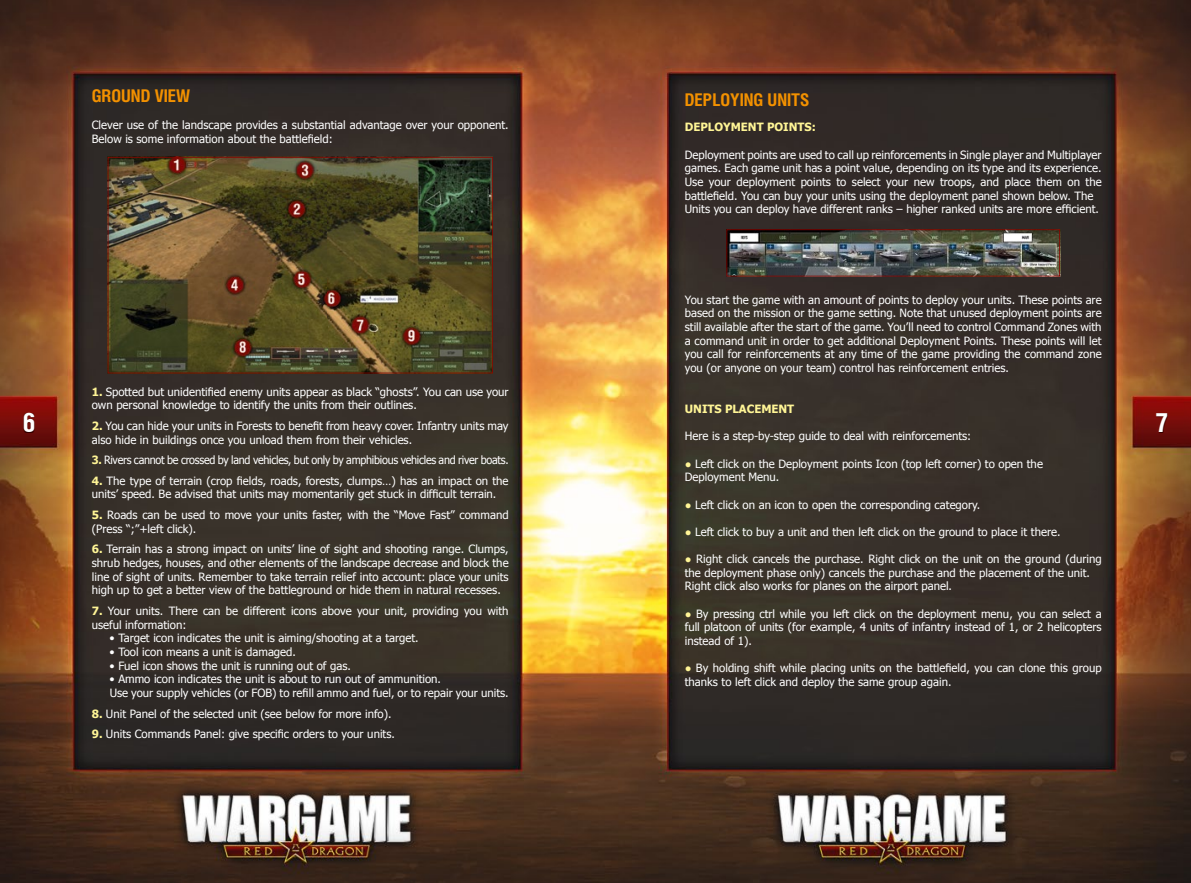
<style>
.page{position:relative;width:1191px;height:883px;background:#fff}
.page>*{position:absolute;margin:0;border:0;box-sizing:border-box;transform-origin:0 0}
.t1{font:700 28px "Helios Cond";color:#fff}
.t2{font:700 17.5px "Helios Cond";color:#f39100}
.t3{font:11.38px/13.7px "Tahoma";color:#fff}
.t4{font:11.38px "Tahoma";letter-spacing:-.025em;color:#fff;scale:.95 1}
.t5{font:700 11.38px "Tahoma";color:#fff596}
.s1{font-weight:700;color:#fff596}
</style>
<div class="page">
<img style="left:0;top:0;width:1191px;height:883px">
<img style="left:24px;top:413px;width:10px;height:20px">
<img style="left:1156px;top:414px;width:11px;height:19px">
<img style="left:108px;top:157px;width:385px;height:216px">
<img style="left:726px;top:229px;width:334px;height:48px">
<h2 class="t2" style="left:92px;top:85px;width:100px">GROUND VIEW</h2>
<p class="t3" style="left:92px;top:118px;width:418px">Clever use of the landscape provides a substantial advantage over your opponent.<br>Below is some information about the battlefield:</p>
<h2 class="t2" style="left:685px;top:90px;width:126px">DEPLOYING UNITS</h2>
<p class="t5" style="left:685px;top:119px;width:132px">DEPLOYMENT POINTS:</p>
<p class="t3" style="left:685px;top:147px;width:418px">Deployment points are used to call up reinforcements in Single player and Multiplayer games. Each game unit has a point value, depending on its type and its experience.<br>Use your deployment points to select your new troops, and place them on the battlefield. You can buy your units using the deployment panel shown below. The Units you can deploy have different ranks – higher ranked units are more efficient.</p>
<p class="t3" style="left:685px;top:292px;width:418px;text-align:justify">You start the game with an amount of points to deploy your units. These points are based on the mission or the game setting. Note that unused deployment points are still available after the start of the game. You’ll need to control Command Zones with a command unit in order to get additional Deployment Points. These points will let you call for reinforcements at any time of the game providing the command zone you (or anyone on your team) control has reinforcement entries.</p>
<p class="t5" style="left:685px;top:401px;width:111px">UNITS PLACEMENT</p>
<p class="t3" style="left:685px;top:429px;width:288px">Here is a step-by-step guide to deal with reinforcements:</p>
<p class="t3" style="left:685px;top:456px;width:360px"><span class="s1">●</span> Left click on the Deployment points Icon (top left corner) to open the<br>Deployment Menu.</p>
<p class="t3" style="left:685px;top:497px;width:297px"><span class="s1">●</span> Left click on an icon to open the corresponding category.</p>
<p class="t3" style="left:685px;top:524px;width:377px"><span class="s1">●</span> Left click to buy a unit and then left click on the ground to place it there.</p>
<p class="t3" style="left:685px;top:552px;width:418px"><span class="s1">●</span> Right click cancels the purchase. Right click on the unit on the ground (during the deployment phase only) cancels the purchase and the placement of the unit.<br>Right click also works for planes on the airport panel.</p>
<p class="t3" style="left:685px;top:606px;width:418px;text-align:justify"><span class="s1">●</span> By pressing ctrl while you left click on the deployment menu, you can select a full platoon of units (for example, 4 units of infantry instead of 1, or 2 helicopters instead of 1).</p>
<p class="t3" style="left:685px;top:661px;width:418px"><span class="s1">●</span> By holding shift while placing units on the battlefield, you can clone this group thanks to left click and deploy the same group again.</p>
<p class="t3" style="left:92px;top:384px;width:418px"><span class="s1">1.</span> Spotted but unidentified enemy units appear as black “ghosts”. You can use your own personal knowledge to identify the units from their outlines.</p>
<p class="t3" style="left:92px;top:418px;width:418px"><span class="s1">2.</span> You can hide your units in Forests to benefit from heavy cover. Infantry units may also hide in buildings once you unload them from their vehicles.</p>
<p class="t4" style="left:92px;top:452px;width:440px"><span class="s1">3.</span> Rivers cannot be crossed by land vehicles, but only by amphibious vehicles and river boats.</p>
<p class="t3" style="left:92px;top:473px;width:418px"><span class="s1">4.</span> The type of terrain (crop fields, roads, forests, clumps…) has an impact on the units’ speed. Be advised that units may momentarily get stuck in difficult terrain.</p>
<p class="t3" style="left:92px;top:508px;width:418px"><span class="s1">5.</span> Roads can be used to move your units faster, with the “Move Fast” command (Press “;”+left click).</p>
<p class="t3" style="left:92px;top:542px;width:418px;text-align:justify"><span class="s1">6.</span> Terrain has a strong impact on units’ line of sight and shooting range. Clumps, shrub hedges, houses, and other elements of the landscape decrease and block the line of sight of units. Remember to take terrain relief into account: place your units high up to get a better view of the battleground or hide them in natural recesses.</p>
<p class="t3" style="left:92px;top:604px;width:418px"><span class="s1">7.</span> Your units. There can be different icons above your unit, providing you with useful information:</p>
<p class="t3" style="left:110px;top:631px;width:310px">• Target icon indicates the unit is aiming/shooting at a target.</p>
<p class="t3" style="left:110px;top:644px;width:188px">• Tool icon means a unit is damaged.</p>
<p class="t3" style="left:110px;top:658px;width:243px">• Fuel icon shows the unit is running out of gas.</p>
<p class="t3" style="left:110px;top:672px;width:400px">• Ammo icon indicates the unit is about to run out of ammunition.<br>Use your supply vehicles (or FOB) to refill ammo and fuel, or to repair your units.</p>
<p class="t3" style="left:92px;top:706px;width:301px"><span class="s1">8.</span> Unit Panel of the selected unit (see below for more info).</p>
<p class="t3" style="left:92px;top:727px;width:305px"><span class="s1">9.</span> Units Commands Panel: give specific orders to your units.</p>
<h1 class="t1" style="left:23px;top:407px;width:14px">6</h1>
<h1 class="t1" style="left:1155px;top:408px;width:14px">7</h1>
</div>
